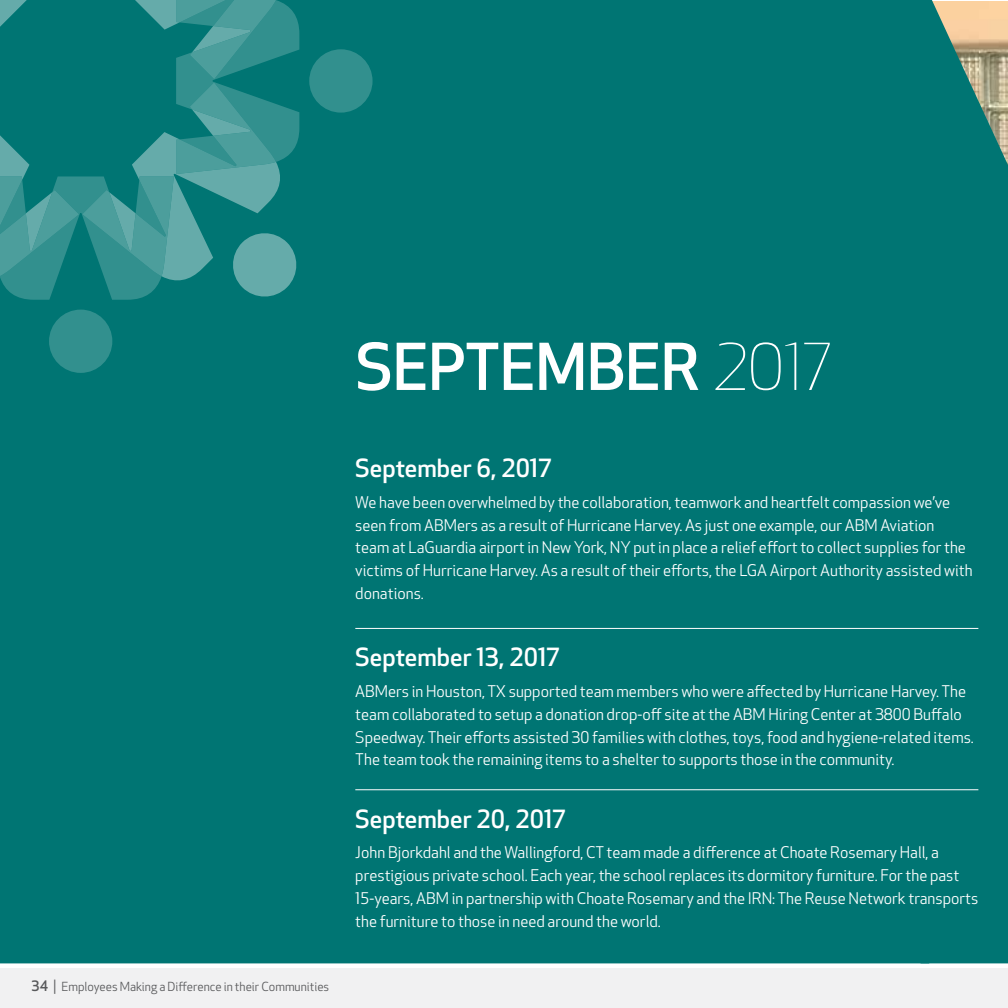
<style>
.page{position:relative;width:1008px;height:1008px;background:#fff}
.page>*{position:absolute;margin:0;border:0;box-sizing:border-box;transform-origin:0 0}
.t1{font:500 63px "Apex New";color:#fff}
.t2{font:500 24.5px "Apex New";color:#fff}
.t3{font:15.75px/22.8px "Apex New";color:#fff}
.t4{font:12.25px "Apex New";color:#58595b}
.s1{font-weight:300}
.s2{font-weight:500;font-size:14px}
.s3{font-size:14px}
</style>
<div class="page">
<div style="left:0;top:0;width:921px;height:963px;background:#007573"></div>
<svg style="left:921px;top:0;width:87px;height:963px;background:#0f7a75"></svg>
<hr style="left:355px;top:628px;width:623px;height:1px;background:#fff">
<hr style="left:355px;top:789px;width:623px;height:1px;background:#fff">
<div style="left:0;top:969px;width:1008px;height:39px;background:#f1f1f2"></div>
<div style="left:309px;top:49px;width:64px;height:64px;background:#32908e;border-radius:50%"></div>
<div style="left:49px;top:310px;width:63px;height:63px;background:#32908e;border-radius:50%"></div>
<svg style="left:0;top:0;width:299px;height:300px;background:#248886"></svg>
<h1 class="t1" style="left:355px;top:325px;width:477px">SEPTEMBER <span class="s1">2017</span></h1>
<p class="t4" style="left:32px;top:978px;width:299px"><span class="s2">34</span> <span class="s3">|</span> Employees Making a Difference in their Communities</p>
<h2 class="t2" style="left:355px;top:452px;width:198px">September 6, 2017</h2>
<p class="t3" style="left:355px;top:491px;width:619px">We have been overwhelmed by the collaboration, teamwork and heartfelt compassion we’ve seen from ABMers as a result of Hurricane Harvey. As just one example, our ABM Aviation<br>team at LaGuardia airport in New York, NY put in place a relief effort to collect supplies for the victims of Hurricane Harvey. As a result of their efforts, the LGA Airport Authority assisted with donations.</p>
<h2 class="t2" style="left:355px;top:641px;width:206px">September 13, 2017</h2>
<p class="t3" style="left:355px;top:680px;width:620px">ABMers in Houston, TX supported team members who were affected by Hurricane Harvey. The team collaborated to setup a donation drop-off site at the ABM Hiring Center at 3800 Buffalo Speedway. Their efforts assisted 30 families with clothes, toys, food and hygiene-related items.<br>The team took the remaining items to a shelter to supports those in the community.</p>
<h2 class="t2" style="left:355px;top:802px;width:212px">September 20, 2017</h2>
<p class="t3" style="left:355px;top:841px;width:625px">John Bjorkdahl and the Wallingford, CT team made a difference at Choate Rosemary Hall, a prestigious private school. Each year, the school replaces its dormitory furniture. For the past 15-years, ABM in partnership with Choate Rosemary and the IRN: The Reuse Network transports the furniture to those in need around the world.</p>
</div>
